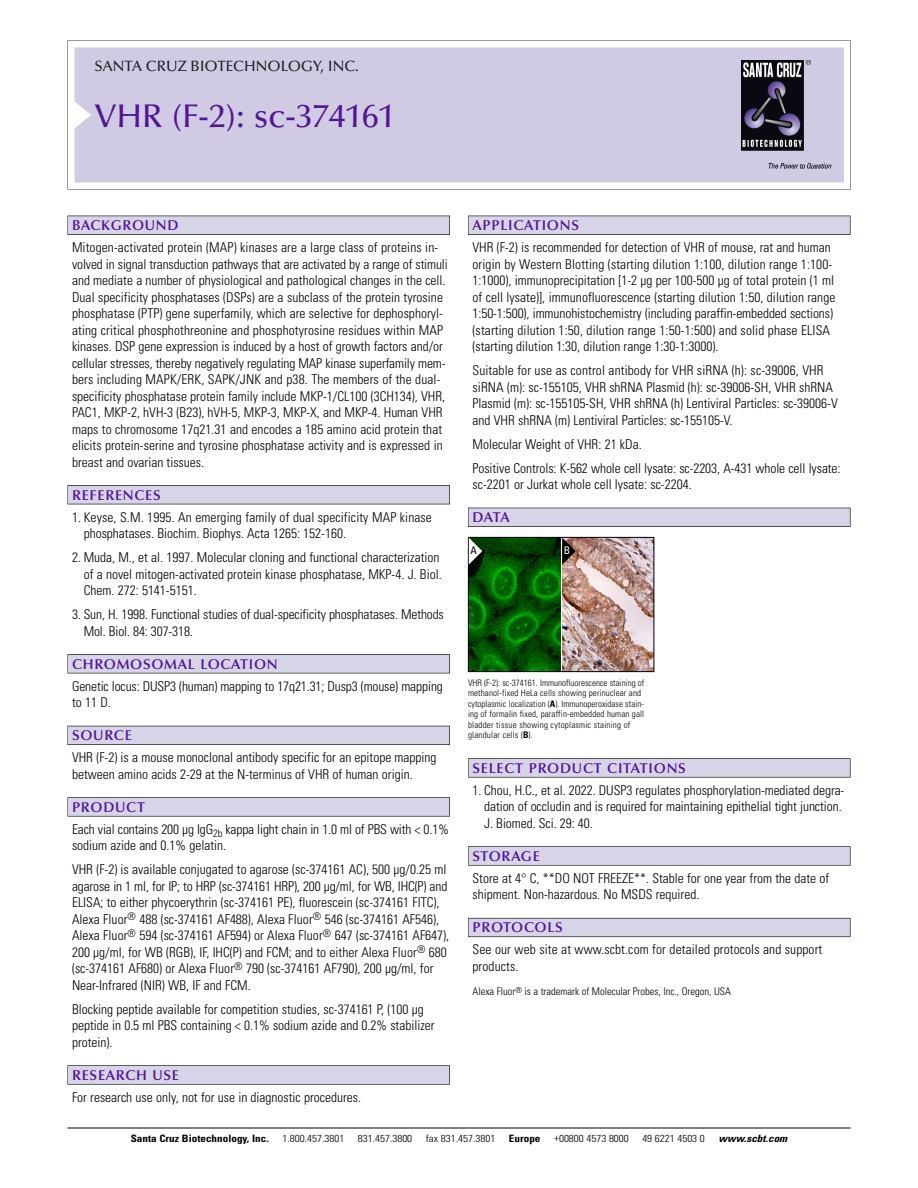
<style>
.page{position:relative;width:918px;height:1188px;background:#fff}
.page>*{position:absolute;margin:0;border:0;box-sizing:border-box;transform-origin:0 0}
.t1{font:500 33px "Optima";color:#511695}
.t2{font:500 15px "Optima";color:#231f20}
.t3{font:600 14.25px "Optima";letter-spacing:.05em;color:#511695}
.t4{font:300 condensed 13.5px/16.5px "Univers";color:#000}
.t5{font:300 condensed 10.5px "Univers";color:#000}
.t6{font:condensed 10.5px "Univers";color:#000}
.t7{font:condensed 10.5px "Univers";color:#fff}
.t8{font:300 condensed 10.2px "Univers";color:#000;scale:1.1 1}
.t9{font:700 condensed 10.2px "Univers";color:#000;scale:1.1 1}
.t10{font:italic 700 condensed 10.2px "Univers";color:#000;scale:1.1 1}
.t11{font:300 condensed 9px/10.5px "Univers";letter-spacing:.015em;color:#000}
.s1{font-weight:700}
</style>
<div class="page">
<svg style="left:68px;top:40px;width:783px;height:149px"></svg>
<div style="left:74px;top:47px;width:770px;height:135px;background:#d1cae3"></div>
<img style="left:741px;top:60px;width:90px;height:108px">
<div style="left:68px;top:216px;width:382px;height:19px;background:#535256"></div>
<div style="left:68px;top:216px;width:381px;height:18px;background:#d7d4e8"></div>
<div style="left:68px;top:485px;width:382px;height:19px;background:#515155"></div>
<div style="left:68px;top:486px;width:381px;height:18px;background:#d7d4e8"></div>
<div style="left:68px;top:654px;width:382px;height:19px;background:#545357"></div>
<div style="left:68px;top:655px;width:381px;height:18px;background:#d7d4e8"></div>
<div style="left:68px;top:726px;width:382px;height:19px;background:#535259"></div>
<div style="left:68px;top:726px;width:381px;height:18px;background:#d7d4e8"></div>
<svg style="left:68px;top:797px;width:382px;height:20px"></svg>
<div style="left:68px;top:798px;width:381px;height:18px;background:#d7d4e8"></div>
<svg style="left:68px;top:1065px;width:382px;height:20px"></svg>
<div style="left:68px;top:1066px;width:381px;height:18px;background:#d7d4e8"></div>
<div style="left:468px;top:216px;width:382px;height:19px;background:#535256"></div>
<div style="left:468px;top:216px;width:382px;height:18px;background:#d7d4e8"></div>
<div style="left:468px;top:508px;width:382px;height:19px;background:#525156"></div>
<div style="left:468px;top:508px;width:382px;height:18px;background:#d7d4e8"></div>
<svg style="left:468px;top:758px;width:382px;height:20px"></svg>
<div style="left:468px;top:759px;width:382px;height:18px;background:#d7d4e8"></div>
<div style="left:468px;top:846px;width:382px;height:20px;background:#676767"></div>
<div style="left:468px;top:847px;width:382px;height:18px;background:#d7d4e8"></div>
<div style="left:468px;top:918px;width:382px;height:19px;background:#686770"></div>
<div style="left:468px;top:919px;width:382px;height:18px;background:#d7d4e8"></div>
<hr style="left:68px;top:1128px;width:782px;height:1px;background:#000">
<img style="left:562px;top:539px;width:90px;height:131px">
<img style="left:470px;top:539px;width:90px;height:131px">
<div style="left:468px;top:537px;width:186px;height:135px;border:1px solid #000"></div>
<svg style="left:562px;top:538px;width:14px;height:27px"></svg>
<svg style="left:469px;top:538px;width:13px;height:27px"></svg>
<p class="t2" style="left:94px;top:60px;width:266px">SANTA CRUZ BIOTECHNOLOGY, INC.</p>
<p class="t1" style="left:94px;top:102px;width:302px">VHR (F-2): sc-374161</p>
<p class="t3" style="left:72px;top:219px;width:108px">BACKGROUND</p>
<p class="t4" style="left:72px;top:240px;width:377px">Mitogen-activated protein (MAP) kinases are a large class of proteins in&shy;volved in signal transduction pathways that are activated by a range of stimuli and mediate a number of physiological and pathological changes in the cell.<br>Dual specificity phosphatases (DSPs) are a subclass of the protein tyrosine phosphatase (PTP) gene superfamily, which are selective for dephosphoryl&shy;ating critical phosphothreonine and phosphotyrosine residues within MAP kinases. DSP gene expression is induced by a host of growth factors and/or cellular stresses, thereby negatively regulating MAP kinase superfamily mem&shy;bers including MAPK/ERK, SAPK/JNK and p38. The members of the dual&shy;specificity phosphatase protein family include MKP-1/CL100 (3CH134), VHR, PAC1, MKP-2, hVH-3 (B23), hVH-5, MKP-3, MKP-X, and MKP-4. Human VHR maps to chromosome 17q21.31 and encodes a 185 amino acid protein that elicits protein-serine and tyrosine phosphatase activity and is expressed in breast and ovarian tissues.</p>
<p class="t3" style="left:72px;top:489px;width:90px">REFERENCES</p>
<p class="t4" style="left:84px;top:510px;width:350px;text-indent:-12px">1. Keyse, S.M. 1995. An emerging family of dual specificity MAP kinase phosphatases. Biochim. Biophys. Acta 1265: 152-160.</p>
<p class="t4" style="left:84px;top:550px;width:359px;text-indent:-12px">2. Muda, M., et al. 1997. Molecular cloning and functional characterization of a novel mitogen-activated protein kinase phosphatase, MKP-4. J. Biol.<br>Chem. 272: 5141-5151.</p>
<p class="t4" style="left:84px;top:607px;width:362px;text-indent:-12px">3. Sun, H. 1998. Functional studies of dual-specificity phosphatases. Methods<br>Mol. Biol. 84: 307-318.</p>
<p class="t3" style="left:72px;top:658px;width:207px">CHROMOSOMAL LOCATION</p>
<p class="t4" style="left:72px;top:679px;width:372px">Genetic locus: DUSP3 (human) mapping to 17q21.31; Dusp3 (mouse) mapping to 11 D.</p>
<p class="t3" style="left:72px;top:729px;width:61px">SOURCE</p>
<p class="t4" style="left:72px;top:751px;width:366px">VHR (F-2) is a mouse monoclonal antibody specific for an epitope mapping between amino acids 2-29 at the N-terminus of VHR of human origin.</p>
<p class="t3" style="left:72px;top:801px;width:74px">PRODUCT</p>
<p class="t4" style="left:72px;top:822px;width:379px">Each vial contains 200 µg IgG<sub>2b</sub> kappa light chain in 1.0 ml of PBS with &lt; 0.1% sodium azide and 0.1% gelatin.</p>
<p class="t4" style="left:72px;top:863px;width:379px">VHR (F-2) is available conjugated to agarose (sc-374161 AC), 500 µg/0.25 ml agarose in 1 ml, for IP; to HRP (sc-374161 HRP), 200 µg/ml, for WB, IHC(P) and ELISA; to either phycoerythrin (sc-374161 PE), fluorescein (sc-374161 FITC), Alexa Fluor<sup>®</sup> 488 (sc-374161 AF488), Alexa Fluor<sup>®</sup> 546 (sc-374161 AF546), Alexa Fluor<sup>®</sup> 594 (sc-374161 AF594) or Alexa Fluor<sup>®</sup> 647 (sc-374161 AF647), 200 µg/ml, for WB (RGB), IF, IHC(P) and FCM; and to either Alexa Fluor<sup>®</sup> 680 (sc-374161 AF680) or Alexa Fluor<sup>®</sup> 790 (sc-374161 AF790), 200 µg/ml, for Near-Infrared (NIR) WB, IF and FCM.</p>
<p class="t4" style="left:72px;top:1002px;width:364px">Blocking peptide available for competition studies, sc-374161 P, (100 µg peptide in 0.5 ml PBS containing &lt; 0.1% sodium azide and 0.2% stabilizer protein).</p>
<p class="t3" style="left:72px;top:1069px;width:109px">RESEARCH USE</p>
<p class="t4" style="left:72px;top:1090px;width:291px">For research use only, not for use in diagnostic procedures.</p>
<p class="t3" style="left:473px;top:219px;width:108px">APPLICATIONS</p>
<p class="t4" style="left:473px;top:240px;width:364px">VHR (F-2) is recommended for detection of VHR of mouse, rat and human origin by Western Blotting (starting dilution 1:100, dilution range 1:100- 1:1000), immunoprecipitation [1-2 µg per 100-500 µg of total protein (1 ml of cell lysate)], immunofluorescence (starting dilution 1:50, dilution range 1:50-1:500), immunohistochemistry (including paraffin-embedded sections) (starting dilution 1:50, dilution range 1:50-1:500) and solid phase ELISA (starting dilution 1:30, dilution range 1:30-1:3000).</p>
<p class="t4" style="left:473px;top:363px;width:367px">Suitable for use as control antibody for VHR siRNA (h): sc-39006, VHR siRNA (m): sc-155105, VHR shRNA Plasmid (h): sc-39006-SH, VHR shRNA Plasmid (m): sc-155105-SH, VHR shRNA (h) Lentiviral Particles: sc-39006-V and VHR shRNA (m) Lentiviral Particles: sc-155105-V.</p>
<p class="t4" style="left:473px;top:437px;width:171px">Molecular Weight of VHR: 21 kDa.</p>
<p class="t4" style="left:473px;top:461px;width:370px">Positive Controls: K-562 whole cell lysate: sc-2203, A-431 whole cell lysate: sc-2201 or Jurkat whole cell lysate: sc-2204.</p>
<p class="t3" style="left:473px;top:511px;width:39px">DATA</p>
<p class="t6" style="left:470px;top:546px;width:8px">A</p>
<p class="t7" style="left:564px;top:546px;width:8px">B</p>
<p class="t11" style="left:468px;top:678px;width:178px">VHR (F-2): sc-374161. Immunofluorescence staining of methanol-fixed HeLa cells showing perinuclear and cytoplasmic localization (<span class="s1">A</span>). Immunoperoxidase stain&shy;ing of formalin fixed, paraffin-embedded human gall bladder tissue showing cytoplasmic staining of glandular cells (<span class="s1">B</span>).</p>
<p class="t3" style="left:473px;top:762px;width:215px">SELECT PRODUCT CITATIONS</p>
<p class="t4" style="left:484px;top:783px;width:362px;text-indent:-12px">1. Chou, H.C., et al. 2022. DUSP3 regulates phosphorylation-mediated degra&shy;dation of occludin and is required for maintaining epithelial tight junction.<br>J. Biomed. Sci. 29: 40.</p>
<p class="t3" style="left:473px;top:850px;width:69px">STORAGE</p>
<p class="t4" style="left:473px;top:871px;width:358px">Store at 4° C, **DO NOT FREEZE**. Stable for one year from the date of shipment. Non-hazardous. No MSDS required.</p>
<p class="t3" style="left:473px;top:922px;width:92px">PROTOCOLS</p>
<p class="t4" style="left:473px;top:943px;width:351px">See our web site at www.scbt.com for detailed protocols and support products.</p>
<p class="t5" style="left:473px;top:987px;width:260px">Alexa Fluor<sup>®</sup> is a trademark of Molecular Probes, Inc., Oregon, USA</p>
<p class="t9" style="left:131px;top:1135px;width:127px">Santa Cruz Biotechnology, Inc.</p>
<p class="t8" style="left:282px;top:1135px;width:58px">1.800.457.3801</p>
<p class="t8" style="left:358px;top:1135px;width:51px">831.457.3800</p>
<p class="t8" style="left:426px;top:1135px;width:65px">fax 831.457.3801</p>
<p class="t9" style="left:509px;top:1135px;width:30px">Europe</p>
<p class="t8" style="left:554px;top:1135px;width:69px">+00800 4573 8000</p>
<p class="t8" style="left:642px;top:1135px;width:58px">49 6221 4503 0</p>
<p class="t10" style="left:719px;top:1135px;width:66px">www.scbt.com</p>
</div>
